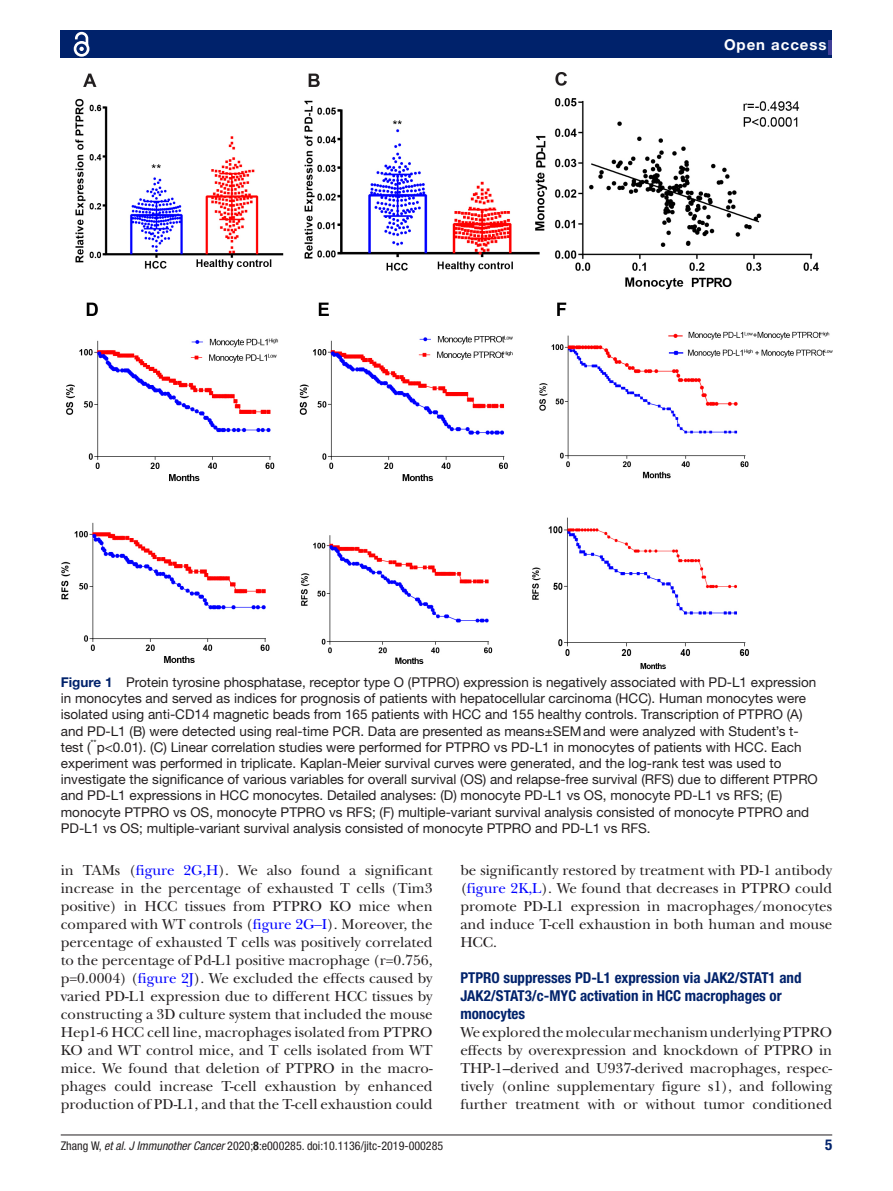
<style>
.page{position:relative;width:893px;height:1191px;background:#fff}
.page>*{position:absolute;margin:0;border:0;box-sizing:border-box;transform-origin:0 0}
.t1{font:15px/18px "New Baskerville";color:#231f20;text-align:justify}
.t2{font:700 condensed 15px/18px "Helvetica Neue LT Std";color:#00226b}
.t3{font:700 15px "Helvetica Neue LT Std";letter-spacing:.065em;color:#fff}
.t4{font:13.5px/16.2px "Helvetica Neue LT Std";color:#231f20}
.t5{font:condensed 12px "Helvetica Neue LT Std";color:#231f20}
.t6{font:9px "Helvetica Neue LT Std";color:#231f20}
.s1{font-weight:700;color:#00226b}
.s2{color:#00f}
.s3{font-family:"Times New Roman";color:#00f}
.s4{font-style:italic}
.s5{font-weight:700}
</style>
<div class="page">
<hr style="left:61px;top:1134px;width:771px;height:1px;background:#231f20">
<div style="left:61px;top:31px;width:771px;height:27px;background:#00226b"></div>
<hr style="left:828px;top:40px;width:4px;height:15px;background:#414099">
<svg style="left:73px;top:31px;width:17px;height:26px"></svg>
<img style="left:61px;top:73px;width:771px;height:596px">
<p class="t3" style="left:724px;top:35px;width:104px">Open access</p>
<p class="t4" style="left:61px;top:674px;width:757px"><span class="s1">Figure 1</span> Protein tyrosine phosphatase, receptor type O (PTPRO) expression is negatively associated with PD-L1 expression in monocytes and served as indices for prognosis of patients with hepatocellular carcinoma (HCC). Human monocytes were isolated using anti-CD14 magnetic beads from 165 patients with HCC and 155 healthy controls. Transcription of PTPRO (A) and PD-L1 (B) were detected using real-time PCR. Data are presented as means±SEMand were analyzed with Student’s t&shy;test (</p>
<p class="t6" style="left:91px;top:737px;width:8px">**</p>
<p class="t4" style="left:61px;top:738px;width:759px;text-indent:36px">p&lt;0.01). (C) Linear correlation studies were performed for PTPRO vs PD-L1 in monocytes of patients with HCC. Each experiment was performed in triplicate. Kaplan-Meier survival curves were generated, and the log-rank test was used to investigate the significance of various variables for overall survival (OS) and relapse-free survival (RFS) due to different PTPRO and PD-L1 expressions in HCC monocytes. Detailed analyses: (D) monocyte PD-L1 vs OS, monocyte PD-L1 vs RFS; (E) monocyte PTPRO vs OS, monocyte PTPRO vs RFS; (F) multiple-variant survival analysis consisted of monocyte PTPRO and PD-L1 vs OS; multiple-variant survival analysis consisted of monocyte PTPRO and PD-L1 vs RFS.</p>
<p class="t1" style="left:61px;top:861px;width:373px">in TAMs (<span class="s2">figure 2G,H</span>). We also found a significant increase in the percentage of exhausted T cells (Tim3 positive) in HCC tissues from PTPRO KO mice when compared with WT controls (<span class="s2">figure 2G</span><span class="s3">‒</span><span class="s2">I</span>). Moreover, the percentage of exhausted T cells was positively correlated to the percentage of Pd-L1 positive macrophage (r=0.756, p=0.0004) (<span class="s2">figure 2J</span>). We excluded the effects caused by varied PD-L1 expression due to different HCC tissues by constructing a 3D culture system that included the mouse Hep1-6 HCC cell line, macrophages isolated from PTPRO KO and WT control mice, and T cells isolated from WT mice. We found that deletion of PTPRO in the macro&shy;phages could increase T-cell exhaustion by enhanced production of PD-L1, and that the T-cell exhaustion could</p>
<p class="t1" style="left:460px;top:861px;width:373px">be significantly restored by treatment with PD-1 antibody (<span class="s2">figure 2K,L</span>). We found that decreases in PTPRO could promote PD-L1 expression in macrophages/monocytes and induce T-cell exhaustion in both human and mouse HCC.</p>
<p class="t2" style="left:460px;top:968px;width:343px">PTPRO suppresses PD-L1 expression via JAK2/STAT1 and<br>JAK2/STAT3/c-MYC activation in HCC macrophages or monocytes</p>
<p class="t1" style="left:460px;top:1023px;width:373px">We explored the molecular mechanism underlying PTPRO effects by overexpression and knockdown of PTPRO in THP-1–derived and U937-derived macrophages, respec&shy;tively (online supplementary figure s1), and following further treatment with or without tumor conditioned</p>
<p class="t5" style="left:61px;top:1138px;width:384px">Zhang W, <span class="s4">et al</span>. <span class="s4">J Immunother Cancer</span> 2020;<span class="s5">8</span>:e000285. doi:10.1136/jitc-2019-000285</p>
<p class="t2" style="left:825px;top:1135px;width:9px">5</p>
</div>
